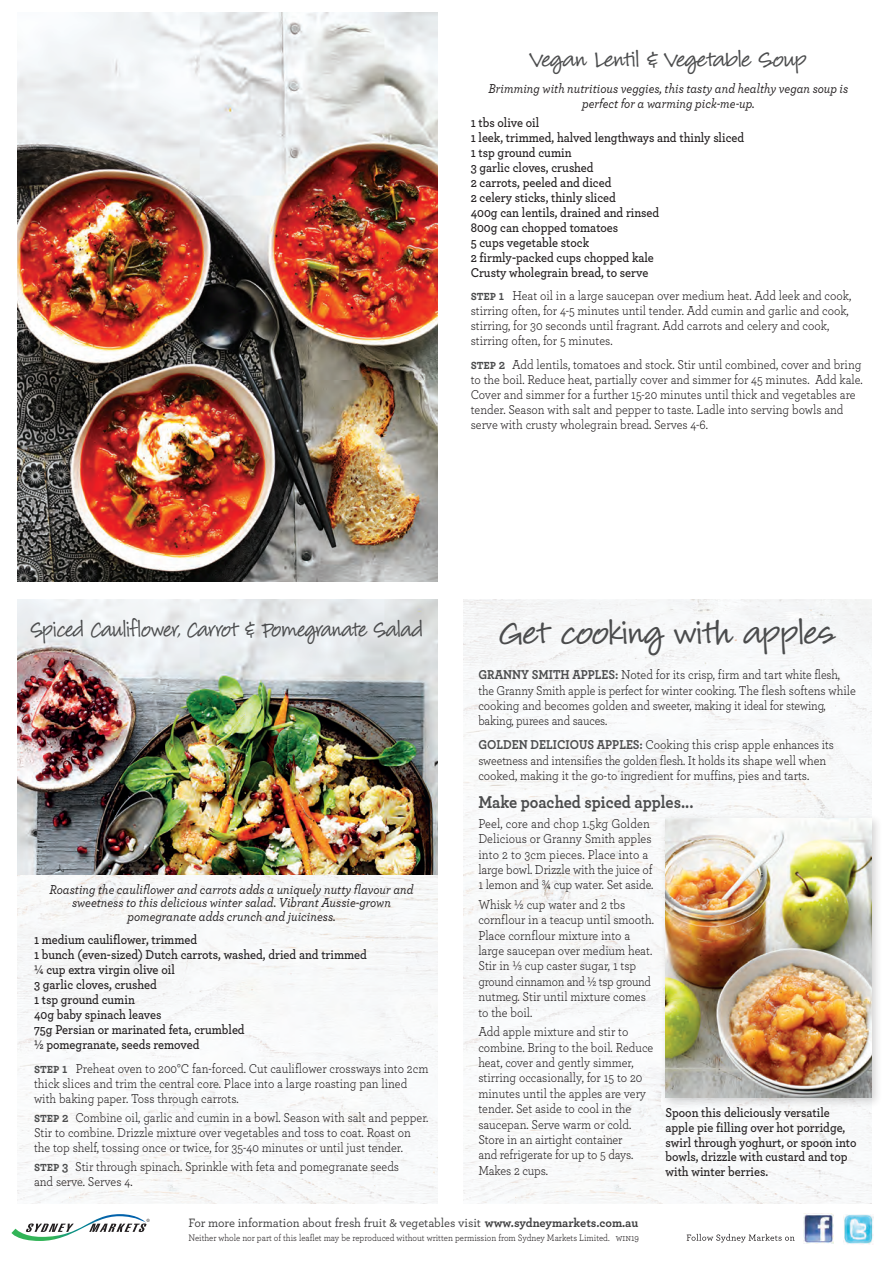
<style>
.page{position:relative;width:893px;height:1263px;background:#fff}
.page>*{position:absolute;margin:0;border:0;box-sizing:border-box;transform-origin:0 0}
.t1{font:39px "Louisiana";letter-spacing:.005em;color:#4b4c4d}
.t2{font:25.5px "Louisiana";letter-spacing:-.015em;color:#4b4c4d;scale:.89 1}
.t3{font:25.5px "Louisiana";letter-spacing:-.015em;color:#4b4c4d}
.t4{font:700 18px "Archer Pro";letter-spacing:-.005em;color:#4b4c4d;scale:.9 1}
.t5{font:13.5px/15.3px "Archer Pro";color:#231f20;scale:.9 1}
.t6{font:600 13.5px/15px "Archer Pro";color:#231f20;scale:.9 1}
.t7{font:italic 500 13.5px/13.5px "Archer Pro";color:#231f20;text-align:center;scale:.9 1}
.t8{font:500 12.75px "Archer Pro";color:#3e3e3f;scale:.95 1}
.t9{font:9.75px "Archer Pro";color:#231f20;scale:.9 1}
.s1{font-weight:700;color:#4b4c4d}
.s2{font-weight:700}
</style>
<div class="page">
<svg style="left:11px;top:1214px;width:139px;height:27px"></svg>
<svg style="left:687px;top:1234px;width:108px;height:8px"></svg>
<img style="left:843px;top:1214px;width:31px;height:30px">
<img style="left:803px;top:1213px;width:31px;height:31px">
<img style="left:17px;top:13px;width:421px;height:569px">
<img style="left:463px;top:600px;width:409px;height:603px">
<div style="left:660px;top:813px;width:223px;height:295px;background:#231f20;opacity:.2"></div>
<img style="left:665px;top:819px;width:207px;height:278px">
<img style="left:17px;top:875px;width:421px;height:328px">
<img style="left:17px;top:600px;width:421px;height:275px">
<h2 class="t3" style="left:531px;top:47px;width:276px">Vegan Lentil &amp; Vegetable Soup</h2>
<p class="t7" style="left:489px;top:80px;width:401px;line-height:15px">Brimming with nutritious veggies, this tasty and healthy vegan soup is perfect for a warming pick-me-up.</p>
<p class="t6" style="left:471px;top:114px;width:305px">1 tbs olive oil<br>1 leek, trimmed, halved lengthways and thinly sliced<br>1 tsp ground cumin<br>3 garlic cloves, crushed<br>2 carrots, peeled and diced<br>2 celery sticks, thinly sliced<br>400g can lentils, drained and rinsed<br>800g can chopped tomatoes<br>5 cups vegetable stock<br>2 firmly-packed cups chopped kale<br>Crusty wholegrain bread, to serve</p>
<p class="t5" style="left:471px;top:288px;width:424px"><span class="s1">step 1</span> Heat oil in a large saucepan over medium heat. Add leek and cook, stirring often, for 4-5 minutes until tender. Add cumin and garlic and cook, stirring, for 30 seconds until fragrant. Add carrots and celery and cook, stirring often, for 5 minutes.</p>
<p class="t5" style="left:471px;top:356px;width:437px"><span class="s1">step 2</span> Add lentils, tomatoes and stock. Stir until combined, cover and bring to the boil. Reduce heat, partially cover and simmer for 45 minutes. Add kale.<br>Cover and simmer for a further 15-20 minutes until thick and vegetables are tender. Season with salt and pepper to taste. Ladle into serving bowls and serve with crusty wholegrain bread. Serves 4-6.</p>
<h2 class="t2" style="left:31px;top:617px;width:442px">Spiced Cauliflower, Carrot &amp; Pomegranate Salad</h2>
<p class="t7" style="left:49px;top:882px;width:406px">Roasting the cauliflower and carrots adds a uniquely nutty flavour and sweetness to this delicious winter salad. Vibrant Aussie-grown pomegranate adds crunch and juiciness.</p>
<p class="t6" style="left:34px;top:932px;width:371px">1 medium cauliflower, trimmed<br>1 bunch (even-sized) Dutch carrots, washed, dried and trimmed ¼ cup extra virgin olive oil<br>3 garlic cloves, crushed<br>1 tsp ground cumin<br>40g baby spinach leaves<br>75g Persian or marinated feta, crumbled<br>½ pomegranate, seeds removed</p>
<p class="t5" style="left:34px;top:1060px;width:440px"><span class="s1">step 1</span> Preheat oven to 200°C fan-forced. Cut cauliflower crossways into 2cm thick slices and trim the central core. Place into a large roasting pan lined with baking paper. Toss through carrots.</p>
<p class="t5" style="left:34px;top:1109px;width:440px"><span class="s1">step 2</span> Combine oil, garlic and cumin in a bowl. Season with salt and pepper.<br>Stir to combine. Drizzle mixture over vegetables and toss to coat. Roast on the top shelf, tossing once or twice, for 35-40 minutes or until just tender.</p>
<p class="t5" style="left:34px;top:1159px;width:407px"><span class="s1">step 3</span> Stir through spinach. Sprinkle with feta and pomegranate seeds and serve. Serves 4.</p>
<h1 class="t1" style="left:500px;top:614px;width:336px">Get cooking with apples</h1>
<p class="t5" style="left:478px;top:666px;width:421px"><span class="s1">GRANNY SMITH APPLES:</span> Noted for its crisp, firm and tart white flesh, the Granny Smith apple is perfect for winter cooking. The flesh softens while cooking and becomes golden and sweeter, making it ideal for stewing, baking, purees and sauces.</p>
<p class="t5" style="left:478px;top:736px;width:396px"><span class="s1">GOLDEN DELICIOUS APPLES:</span> Cooking this crisp apple enhances its sweetness and intensifies the golden flesh. It holds its shape well when cooked, making it the go-to ingredient for muffins, pies and tarts.</p>
<h3 class="t4" style="left:478px;top:788px;width:241px">Make poached spiced apples...</h3>
<p class="t5" style="left:478px;top:815px;width:196px">Peel, core and chop 1.5kg Golden Delicious or Granny Smith apples into 2 to 3cm pieces. Place into a large bowl. Drizzle with the juice of 1 lemon and ¾ cup water. Set aside.</p>
<p class="t5" style="left:478px;top:896px;width:197px">Whisk ½ cup water and 2 tbs cornflour in a teacup until smooth.<br>Place cornflour mixture into a large saucepan over medium heat.<br>Stir in 1/3 cup caster sugar, 1 tsp ground cinnamon and ½ tsp ground nutmeg. Stir until mixture comes to the boil.</p>
<p class="t5" style="left:478px;top:1023px;width:196px">Add apple mixture and stir to combine. Bring to the boil. Reduce heat, cover and gently simmer, stirring occasionally, for 15 to 20 minutes until the apples are very tender. Set aside to cool in the saucepan. Serve warm or cold.<br>Store in an airtight container<br>and refrigerate for up to 5 days.<br>Makes 2 cups.</p>
<p class="t6" style="left:665px;top:1104px;width:214px">Spoon this deliciously versatile apple pie filling over hot porridge, swirl through yoghurt, or spoon into bowls, drizzle with custard and top with winter berries.</p>
<p class="t8" style="left:188px;top:1213px;width:475px">For more information about fresh fruit &amp; vegetables visit <span class="s2">www.sydneymarkets.com.au</span></p>
<p class="t9" style="left:188px;top:1230px;width:502px">Neither whole nor part of this leaflet may be reproduced without written permission from Sydney Markets Limited. win19</p>
</div>
